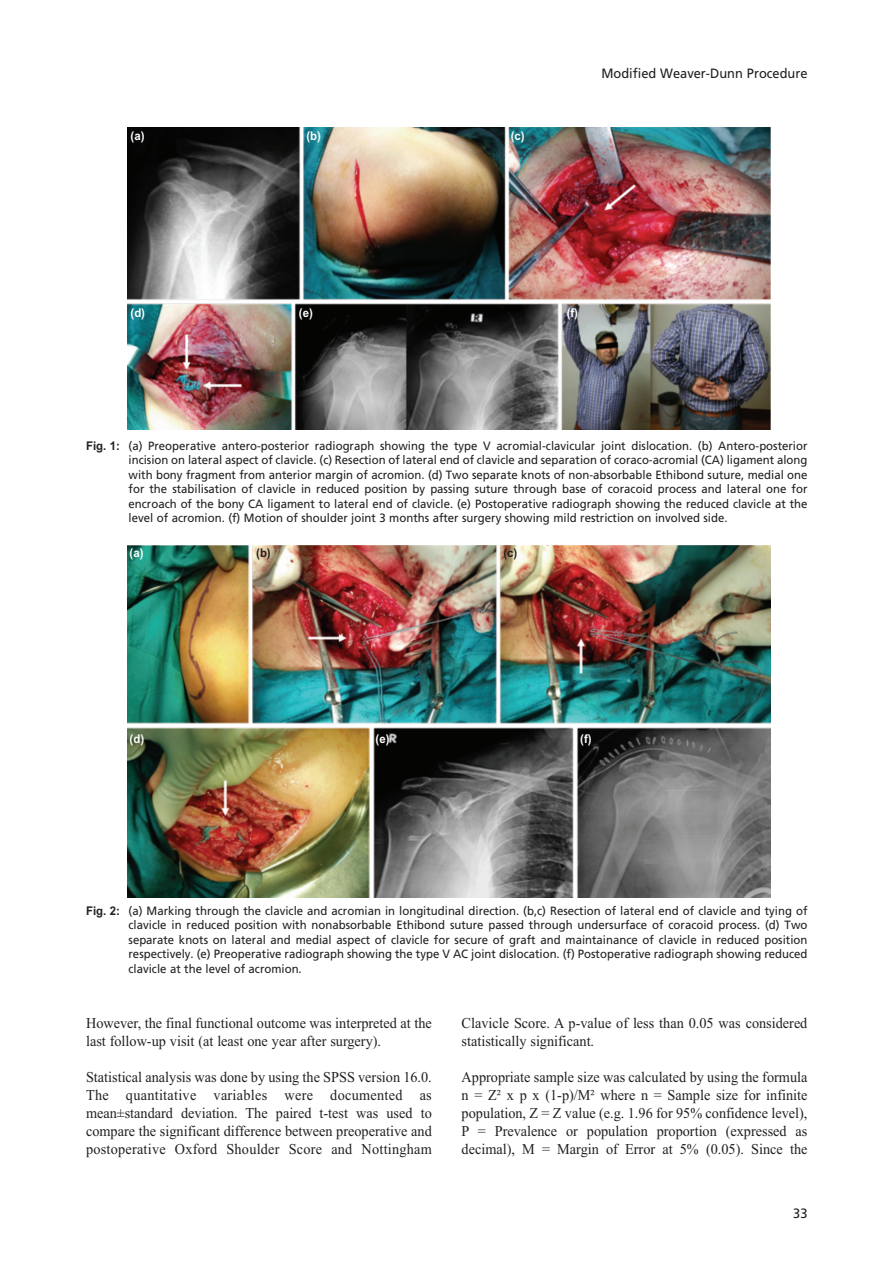
<style>
.page{position:relative;width:893px;height:1265px;background:#fff}
.page>*{position:absolute;margin:0;border:0;box-sizing:border-box;transform-origin:0 0}
.t1{font:15px/18px "Times New Roman";color:#231f20;scale:.95 1}
.t2{font:13.5px "Frutiger LT Std";color:#231f20;scale:.95 1}
.t3{font:12px/14.4px "Frutiger LT Std";color:#231f20;text-align:justify;scale:.95 1}
.t4{font:700 12px "Arial";color:#fff;scale:.95 1}
.t5{font:700 12px "Arial";color:#231f20;scale:.95 1}
.s1{font-family:"Arial";font-weight:700}
</style>
<div class="page">
<img style="left:127px;top:127px;width:644px;height:302px">
<img style="left:127px;top:546px;width:644px;height:351px">
<p class="t4" style="left:130px;top:129px;width:16px">(a)</p>
<p class="t4" style="left:306px;top:129px;width:17px">(b)</p>
<p class="t4" style="left:511px;top:129px;width:16px">(c)</p>
<p class="t2" style="left:601px;top:68px;width:218px">Modified Weaver-Dunn Procedure</p>
<p class="t4" style="left:130px;top:305px;width:17px">(d)</p>
<p class="t4" style="left:299px;top:305px;width:16px">(e)</p>
<p class="t4" style="left:567px;top:305px;width:13px">(f)</p>
<p class="t3" style="left:129px;top:439px;width:716px;text-indent:-43px"><span class="s1">Fig. 1:</span> (a) Preoperative antero-posterior radiograph showing the type V acromial-clavicular joint dislocation. (b) Antero-posterior incision on lateral aspect of clavicle. (c) Resection of lateral end of clavicle and separation of coraco-acromial (CA) ligament along with bony fragment from anterior margin of acromion. (d) Two separate knots of non-absorbable Ethibond suture, medial one for the stabilisation of clavicle in reduced position by passing suture through base of coracoid process and lateral one for encroach of the bony CA ligament to lateral end of clavicle. (e) Postoperative radiograph showing the reduced clavicle at the level of acromion. (f) Motion of shoulder joint 3 months after surgery showing mild restriction on involved side.</p>
<p class="t4" style="left:130px;top:545px;width:16px">(a)</p>
<p class="t5" style="left:256px;top:545px;width:17px">(b)</p>
<p class="t5" style="left:503px;top:545px;width:16px">(c)</p>
<p class="t4" style="left:130px;top:731px;width:17px">(d)</p>
<p class="t4" style="left:375px;top:731px;width:16px">(e)</p>
<p class="t4" style="left:580px;top:731px;width:13px">(f)</p>
<p class="t3" style="left:128px;top:904px;width:716px;text-indent:-42px"><span class="s1">Fig. 2:</span> (a) Marking through the clavicle and acromian in longitudinal direction. (b,c) Resection of lateral end of clavicle and tying of clavicle in reduced position with nonabsorbable Ethibond suture passed through undersurface of coracoid process. (d) Two separate knots on lateral and medial aspect of clavicle for secure of graft and maintainance of clavicle in reduced position respectively. (e) Preoperative radiograph showing the type V AC joint dislocation. (f) Postoperative radiograph showing reduced clavicle at the level of acromion.</p>
<p class="t1" style="left:86px;top:1013px;width:365px">However, the final functional outcome was interpreted at the last follow-up visit (at least one year after surgery).</p>
<p class="t1" style="left:86px;top:1067px;width:365px;text-align:justify">Statistical analysis was done by using the SPSS version 16.0.<br>The quantitative variables were documented as mean±standard deviation. The paired t-test was used to compare the significant difference between preoperative and postoperative Oxford Shoulder Score and Nottingham</p>
<p class="t1" style="left:461px;top:1013px;width:365px">Clavicle Score. A p-value of less than 0.05 was considered statistically significant.</p>
<p class="t1" style="left:461px;top:1067px;width:365px;text-align:justify">Appropriate sample size was calculated by using the formula n = Z² x p x (1-p)/M² where n = Sample size for infinite population, Z = Z value (e.g. 1.96 for 95% confidence level), P = Prevalence or population proportion (expressed as decimal), M = Margin of Error at 5% (0.05). Since the</p>
<p class="t2" style="left:793px;top:1207px;width:17px">33</p>
</div>
